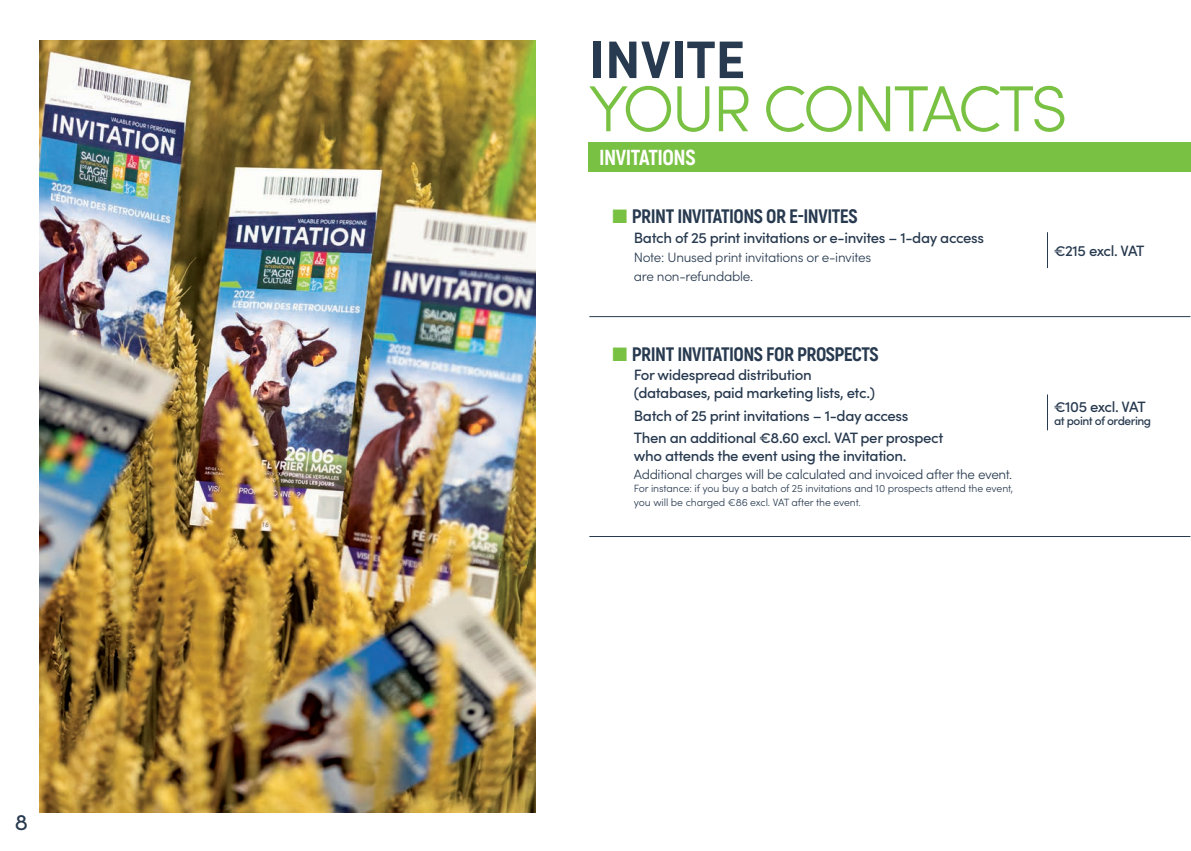
<style>
.page{position:relative;width:1191px;height:851px;background:#fff}
.page>*{position:absolute;margin:0;border:0;box-sizing:border-box;transform-origin:0 0}
.t1{font:300 65.1px "Sofia Pro";letter-spacing:-.055em;color:#79c142}
.t2{font:700 52.95px "Sofia Pro";letter-spacing:-.01em;color:#283a4f}
.t3{font:22.5px "Sofia Pro";color:#283a4f}
.t4{font:800 21.75px "Akrobat";letter-spacing:-.02em;color:#fff}
.t5{font:800 19.5px "Akrobat";letter-spacing:-.025em;color:#283a4f}
.t6{font:500 15px/18px "Sofia Pro";letter-spacing:-.025em;color:#283a4f}
.t7{font:300 13.5px/19.2px "Sofia Pro";letter-spacing:-.025em;color:#283a4f}
.t8{font:500 12px "Sofia Pro";color:#283a4f}
.t9{font:300 10.5px/13.5px "Sofia Pro";letter-spacing:-.01em;color:#283a4f}
.s1{color:#79c142}
</style>
<div class="page">
<img style="left:40px;top:40px;width:495px;height:772px">
<div style="left:589px;top:142px;width:602px;height:30px;background:#79c142"></div>
<hr style="left:589px;top:316px;width:601px;height:1px;background:#283a4f">
<hr style="left:589px;top:536px;width:601px;height:1px;background:#283a4f">
<hr style="left:1047px;top:232px;width:1px;height:36px;background:#283a4f">
<hr style="left:1047px;top:394px;width:1px;height:36px;background:#283a4f">
<h3 class="t3" style="left:15px;top:805px;width:15px">8</h3>
<h2 class="t2" style="left:589px;top:19px;width:158px">INVITE</h2>
<h1 class="t1" style="left:589px;top:61px;width:480px">YOUR CONTACTS</h1>
<h3 class="t4" style="left:599px;top:143px;width:98px">INVITATIONS</h3>
<h3 class="t5" style="left:612px;top:204px;width:246px"><span class="s1">■</span> PRINT INVITATIONS OR E-INVITES</h3>
<p class="t6" style="left:634px;top:228px;width:352px">Batch of 25 print invitations or e-invites – 1-day access</p>
<p class="t7" style="left:634px;top:247px;width:239px">Note: Unused print invitations or e-invites are non-refundable.</p>
<h3 class="t5" style="left:612px;top:341px;width:268px"><span class="s1">■</span> PRINT INVITATIONS FOR PROSPECTS</h3>
<p class="t6" style="left:634px;top:365px;width:243px">For widespread distribution (databases, paid marketing lists, etc.)</p>
<p class="t6" style="left:634px;top:403px;width:311px;line-height:22.2px">Batch of 25 print invitations – 1-day access<br>Then an additional €8.60 excl. VAT per prospect</p>
<p class="t6" style="left:634px;top:445px;width:274px">who attends the event using the invitation.</p>
<p class="t7" style="left:634px;top:464px;width:380px">Additional charges will be calculated and invoiced after the event.</p>
<p class="t9" style="left:634px;top:481px;width:381px">For instance: if you buy a batch of 25 invitations and 10 prospects attend the event, you will be charged €86 excl. VAT after the event.</p>
<p class="t6" style="left:1054px;top:240px;width:92px">€215 excl. VAT</p>
<p class="t6" style="left:1054px;top:397px;width:93px">€105 excl. VAT</p>
<p class="t8" style="left:1054px;top:412px;width:99px">at point of ordering</p>
</div>
